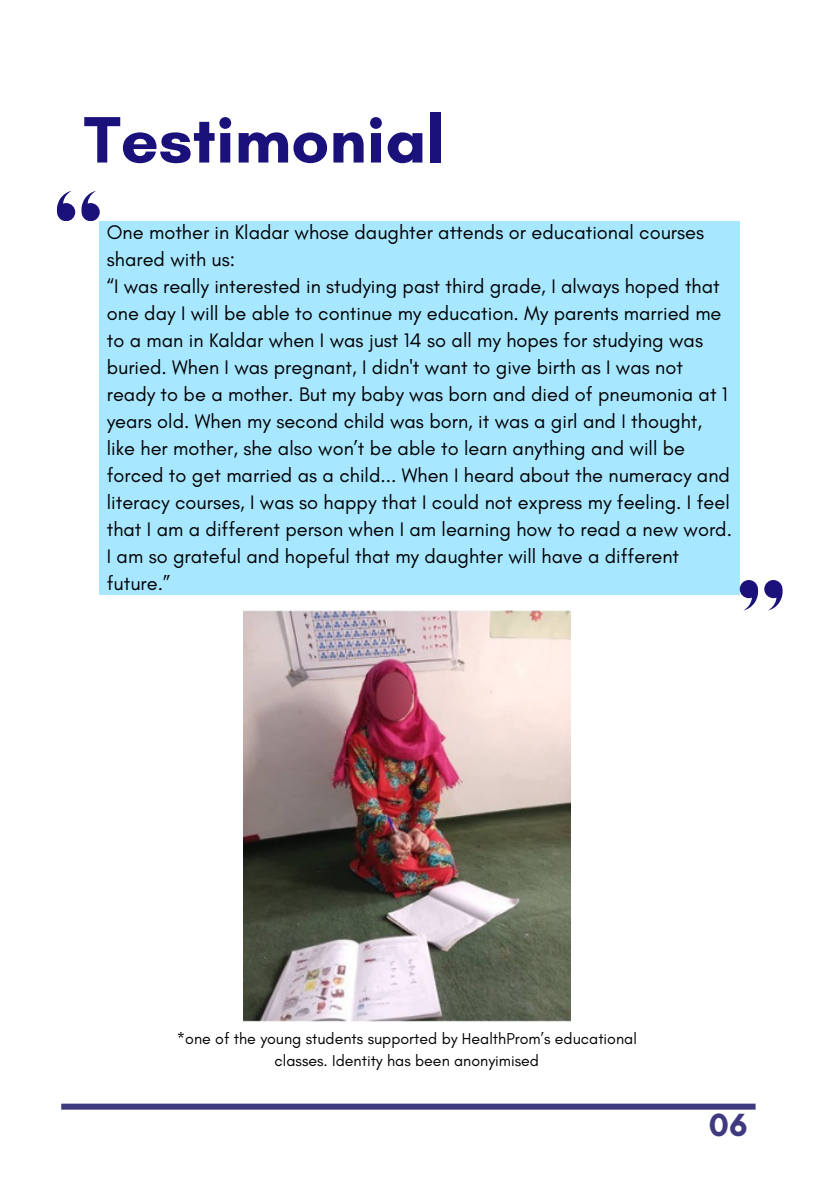
<style>
.page{position:relative;width:839px;height:1191px;background:#fff}
.page>*{position:absolute;margin:0;border:0;box-sizing:border-box;transform-origin:0 0}
.t1{font:700 66.8px "Glacial Indifference";color:#1b117b}
.t2{font:700 32.6px "Glacial Indifference";color:#3f3a80}
.t3{font:20px/27px "Glacial Indifference";color:#000}
.t4{font:16px/21.4px "Glacial Indifference";color:#000;text-align:center}
</style>
<div class="page">
<div style="left:61px;top:1104px;width:694px;height:6px;background:#3f3a80"></div>
<div style="left:100px;top:221px;width:639px;height:374px;background:#a7e7ff"></div>
<svg style="left:57px;top:191px;width:18px;height:30px"></svg>
<svg style="left:81px;top:191px;width:19px;height:30px"></svg>
<svg style="left:764px;top:581px;width:18px;height:30px"></svg>
<svg style="left:739px;top:581px;width:19px;height:30px"></svg>
<img style="left:243px;top:611px;width:327px;height:411px">
<h1 class="t1" style="left:84px;top:99px;width:362px">Testimonial</h1>
<p class="t3" style="left:107px;top:218px;width:626px">One mother in Kladar whose daughter attends or educational courses shared with us:<br>“I was really interested in studying past third grade, I always hoped that one day I will be able to continue my education. My parents married me to a man in Kaldar when I was just 14 so all my hopes for studying was buried. When I was pregnant, I didn't want to give birth as I was not ready to be a mother. But my baby was born and died of pneumonia at 1 years old. When my second child was born, it was a girl and I thought, like her mother, she also won’t be able to learn anything and will be forced to get married as a child... When I heard about the numeracy and literacy courses, I was so happy that I could not express my feeling. I feel that I am a different person when I am learning how to read a new word.<br>I am so grateful and hopeful that my daughter will have a different future.”</p>
<h2 class="t4" style="left:177px;top:1028px;width:461px">*one of the young students supported by HealthProm’s educational classes. Identity has been anonyimised</h2>
<p class="t2" style="left:708px;top:1105px;width:40px">06</p>
</div>
